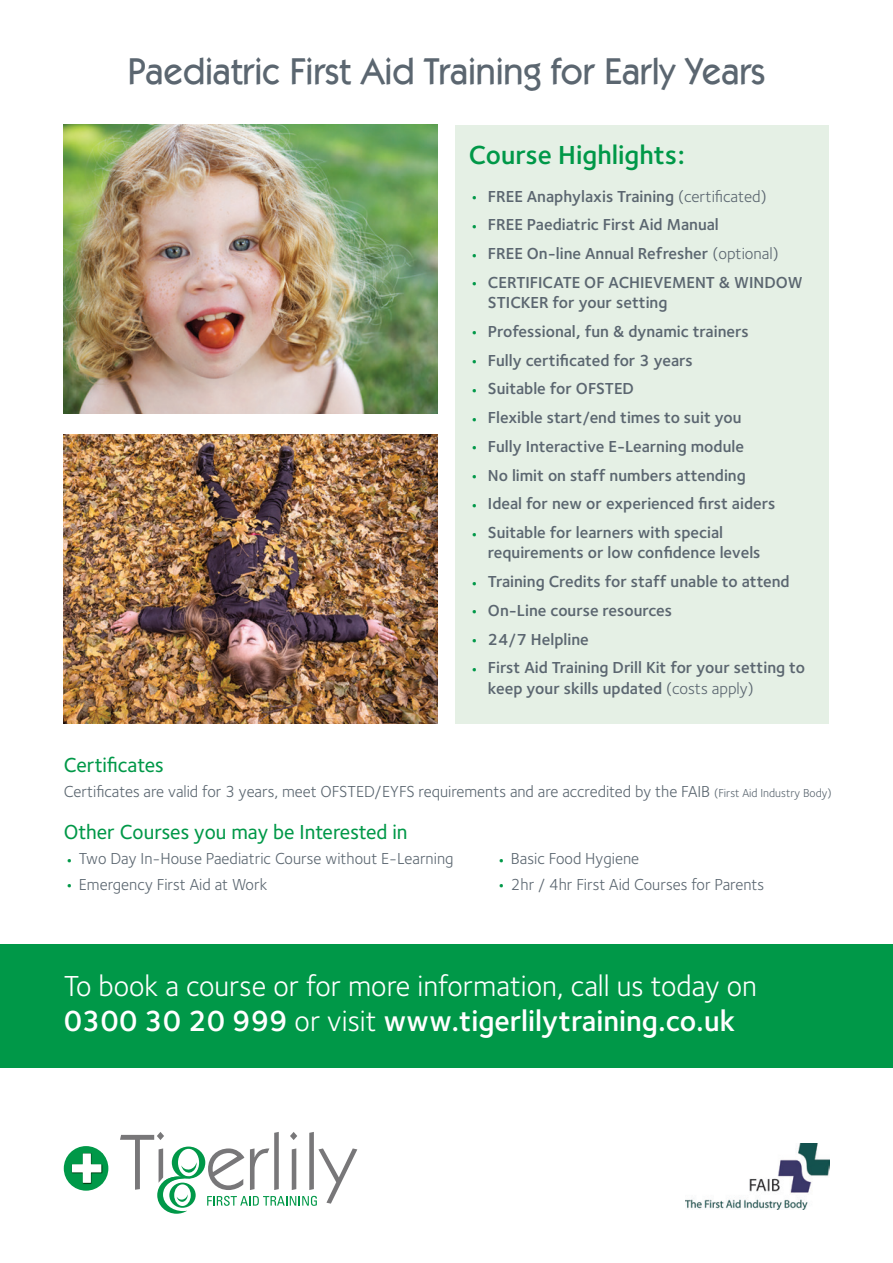
<style>
.page{position:relative;width:893px;height:1263px;background:#fff}
.page>*{position:absolute;margin:0;border:0;box-sizing:border-box;transform-origin:0 0}
.t1{font:500 37.5px "Itc Kabel";letter-spacing:-.005em;color:#5b6670;scale:.96 1}
.t2{font:30px/34.5px "Foundry Sterling";color:#fff}
.t3{font:600 27px "Foundry Sterling";color:#009848}
.t4{font:500 21px "Foundry Sterling";color:#009848}
.t5{font:600 16.5px/20.2px "Foundry Sterling";color:#5b6670}
.t6{font:16.5px "Foundry Sterling";color:#5b6670}
.s1{font-weight:400;font-size:21px;color:#009848}
.s2{font-weight:400}
.s3{font-size:12px}
.s4{font-size:21px;color:#009848}
.s5{font-weight:600}
</style>
<div class="page">
<div style="left:456px;top:125px;width:373px;height:598px;background:#e5f0e5"></div>
<img style="left:64px;top:124px;width:374px;height:290px">
<img style="left:64px;top:434px;width:374px;height:289px">
<img style="left:685px;top:1143px;width:144px;height:67px">
<div style="left:64px;top:1146px;width:44px;height:45px;background:#009848;border-radius:50%"></div>
<img style="left:83px;top:1153px;width:20px;height:31px">
<svg style="left:72px;top:1153px;width:29px;height:30px"></svg>
<svg style="left:120px;top:1132px;width:237px;height:82px"></svg>
<div style="left:0;top:944px;width:893px;height:123px;background:#009848"></div>
<p class="t1" style="left:128px;top:49px;width:665px">Paediatric First Aid Training for Early Years</p>
<p class="t3" style="left:469px;top:136px;width:218px">Course Highlights:</p>
<p class="t5" style="left:469px;top:185px;width:299px"><span class="s1">•</span> FREE Anaphylaxis Training <span class="s2">(certificated)</span></p>
<p class="t5" style="left:469px;top:214px;width:252px"><span class="s1">•</span> FREE Paediatric First Aid Manual</p>
<p class="t5" style="left:469px;top:243px;width:311px"><span class="s1">•</span> FREE On-line Annual Refresher <span class="s2">(optional)</span></p>
<p class="t5" style="left:488px;top:272px;width:316px;text-indent:-19px"><span class="s1">•</span> CERTIFICATE OF ACHIEVEMENT &amp; WINDOW<br>STICKER for your setting</p>
<p class="t5" style="left:469px;top:321px;width:281px"><span class="s1">•</span> Professional, fun &amp; dynamic trainers</p>
<p class="t5" style="left:469px;top:349px;width:225px"><span class="s1">•</span> Fully certificated for 3 years</p>
<p class="t5" style="left:469px;top:378px;width:167px"><span class="s1">•</span> Suitable for OFSTED</p>
<p class="t5" style="left:469px;top:407px;width:274px"><span class="s1">•</span> Flexible start/end times to suit you</p>
<p class="t5" style="left:469px;top:436px;width:277px"><span class="s1">•</span> Fully Interactive E-Learning module</p>
<p class="t5" style="left:469px;top:464px;width:279px"><span class="s1">•</span> No limit on staff numbers attending</p>
<p class="t5" style="left:469px;top:493px;width:308px"><span class="s1">•</span> Ideal for new or experienced first aiders</p>
<p class="t5" style="left:488px;top:522px;width:274px;text-indent:-19px"><span class="s1">•</span> Suitable for learners with special requirements or low confidence levels</p>
<p class="t5" style="left:469px;top:571px;width:322px"><span class="s1">•</span> Training Credits for staff unable to attend</p>
<p class="t5" style="left:469px;top:600px;width:205px"><span class="s1">•</span> On-Line course resources</p>
<p class="t5" style="left:469px;top:628px;width:122px"><span class="s1">•</span> 24/7 Helpline</p>
<p class="t5" style="left:488px;top:657px;width:319px;text-indent:-19px"><span class="s1">•</span> First Aid Training Drill Kit for your setting to keep your skills updated <span class="s2">(costs apply)</span></p>
<p class="t4" style="left:64px;top:750px;width:101px">Certificates</p>
<p class="t6" style="left:64px;top:780px;width:769px">Certificates are valid for 3 years, meet OFSTED/EYFS requirements and are accredited by the FAIB <span class="s3">(First Aid Industry Body)</span></p>
<p class="t4" style="left:64px;top:817px;width:345px">Other Courses you may be Interested in</p>
<p class="t6" style="left:64px;top:847px;width:391px"><span class="s4">•</span> Two Day In-House Paediatric Course without E-Learning</p>
<p class="t6" style="left:496px;top:847px;width:145px"><span class="s4">•</span> Basic Food Hygiene</p>
<p class="t6" style="left:64px;top:872px;width:205px"><span class="s4">•</span> Emergency First Aid at Work</p>
<p class="t6" style="left:496px;top:872px;width:270px"><span class="s4">•</span> 2hr / 4hr First Aid Courses for Parents</p>
<p class="t2" style="left:64px;top:968px;width:695px">To book a course or for more information, call us today on<br><span class="s5">0300 30 20 999</span> or visit <span class="s5">www.tigerlilytraining.co.uk</span></p>
</div>
